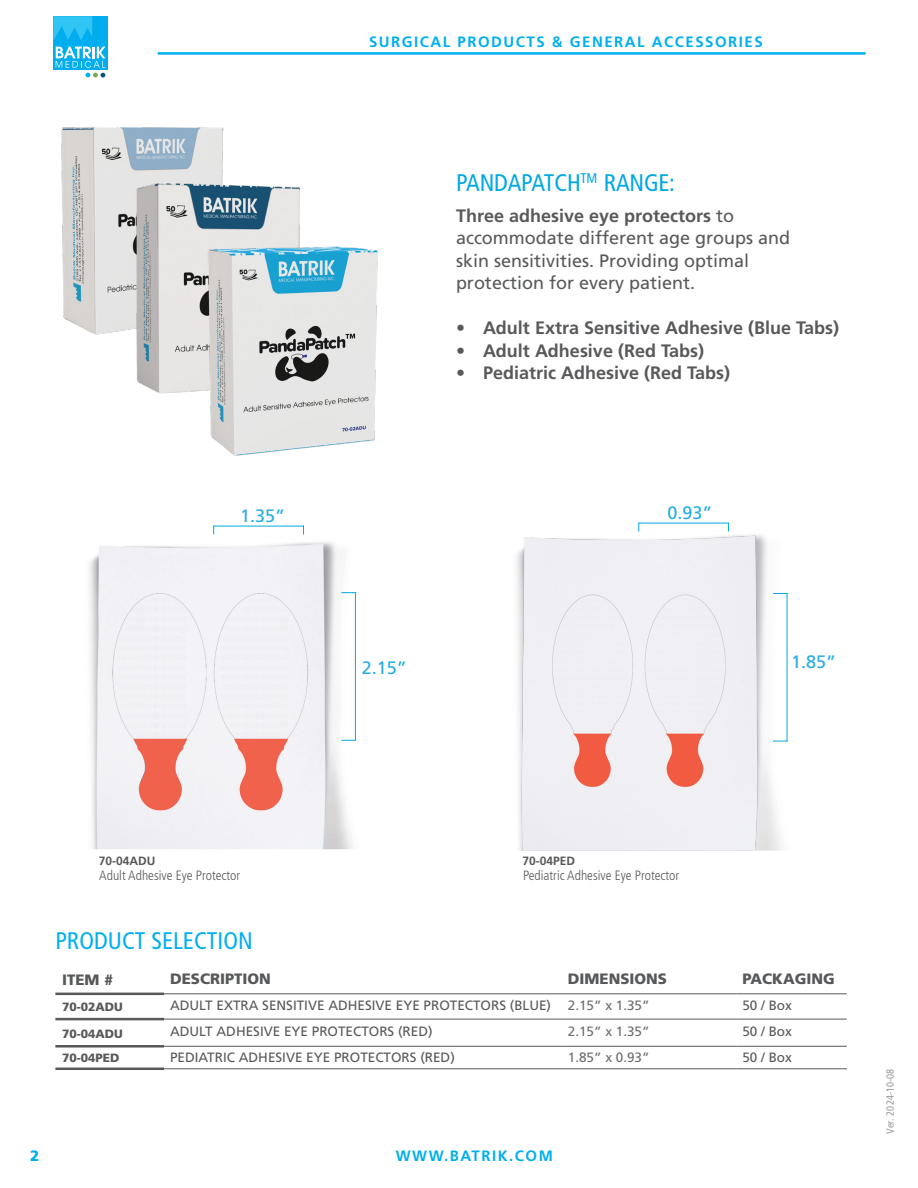
<style>
.page{position:relative;width:918px;height:1188px;background:#fff}
.page>*{position:absolute;margin:0;border:0;box-sizing:border-box;transform-origin:0 0}
.Sub-Title___A{font:condensed 24px "Frutiger LT Std";letter-spacing:-.01em;color:#00a8e2}
.Sub-Title___B_Chart{font:condensed 24px "Frutiger LT Std";color:#00afef}
.Sub-Title___A-2{font:18px/22.5px "Frutiger LT Std";color:#58595b}
.t1{font:700 18px "Frutiger LT Std";color:#58595b}
.t2{font:18px "Frutiger LT Std";color:#25ace3}
.t3{font:700 15px "Frutiger LT Std";letter-spacing:.1em;color:#00afef}
.t4{font:900 15px "Frutiger LT Std";color:#57585a}
.t5{font:900 15px "Frutiger LT Std";color:#00afef}
.t6{font:13.5px "Frutiger LT Std";color:#57585a}
.t7{font:300 condensed 13.5px "Frutiger LT Std";color:#59595c}
.t8{font:13.5px "Frutiger LT Std";color:#6c6d70}
.t9{font:900 12px "Frutiger LT Std";color:#57585a}
.t10{font:700 12px "Frutiger LT Std";color:#57585a}
.Sub-Title___B_Chart-2{font:condensed 10.5px "Frutiger LT Std";color:#97999c}
.s1{font-weight:700}
</style>
<div class="page">
<div style="left:53px;top:16px;width:55px;height:54px;background:#00aeef"></div>
<svg style="left:56px;top:47px;width:49px;height:30px"></svg>
<svg style="left:53px;top:16px;width:39px;height:24px"></svg>
<div style="left:158px;top:52px;width:708px;height:3px;background:#6fa84f;border:2px solid #00afef"></div>
<hr style="left:55px;top:993px;width:109px;height:2px;background:#57585a">
<hr style="left:164px;top:993px;width:398px;height:1px;background:#57585a">
<hr style="left:562px;top:993px;width:174px;height:1px;background:#57585a">
<hr style="left:736px;top:993px;width:111px;height:1px;background:#57585a">
<hr style="left:55px;top:1018px;width:109px;height:2px;background:#57585a">
<hr style="left:164px;top:1019px;width:398px;height:1px;background:#57585a">
<hr style="left:562px;top:1019px;width:174px;height:1px;background:#57585a">
<hr style="left:736px;top:1019px;width:111px;height:1px;background:#57585a">
<hr style="left:55px;top:1045px;width:109px;height:3px;background:#57585a">
<hr style="left:164px;top:1046px;width:398px;height:1px;background:#57585a">
<hr style="left:562px;top:1046px;width:174px;height:1px;background:#57585a">
<hr style="left:736px;top:1046px;width:111px;height:1px;background:#57585a">
<hr style="left:55px;top:1068px;width:109px;height:2px;background:#57585a">
<hr style="left:164px;top:1068px;width:398px;height:1px;background:#57585a">
<hr style="left:562px;top:1068px;width:174px;height:1px;background:#57585a">
<hr style="left:736px;top:1068px;width:111px;height:1px;background:#57585a">
<img style="left:89px;top:542px;width:268px;height:308px">
<hr style="left:355px;top:593px;width:1px;height:147px;background:#00a8e2">
<svg style="left:341px;top:740px;width:15px;height:1px"></svg>
<svg style="left:341px;top:592px;width:15px;height:1px"></svg>
<hr style="left:214px;top:526px;width:90px;height:1px;background:#00a8e2">
<img style="left:516px;top:522px;width:271px;height:329px">
<hr style="left:787px;top:593px;width:1px;height:148px;background:#00a8e2">
<svg style="left:773px;top:741px;width:15px;height:1px"></svg>
<svg style="left:773px;top:593px;width:15px;height:1px"></svg>
<hr style="left:639px;top:523px;width:90px;height:1px;background:#00a8e2">
<img style="left:61px;top:126px;width:163px;height:209px">
<img style="left:110px;top:154px;width:191px;height:240px">
<img style="left:171px;top:195px;width:207px;height:261px">
<p class="t2" style="left:240px;top:505px;width:47px">1.35”</p>
<p class="t3" style="left:369px;top:33px;width:395px">SURGICAL PRODUCTS &amp; GENERAL ACCESSORIES</p>
<p class="Sub-Title___A" style="left:456px;top:169px;width:221px">PANDAPATCH<sup>TM</sup> RANGE:</p>
<p class="Sub-Title___A-2" style="left:456px;top:204px;width:336px"><span class="s1">Three adhesive eye protectors</span> to accommodate different age groups and skin sensitivities. Providing optimal protection for every patient.</p>
<p class="t1" style="left:456px;top:317px;width:385px">• Adult Extra Sensitive Adhesive (Blue Tabs)</p>
<p class="t1" style="left:456px;top:340px;width:250px">• Adult Adhesive (Red Tabs)</p>
<p class="t1" style="left:456px;top:362px;width:276px">• Pediatric Adhesive (Red Tabs)</p>
<p class="t2" style="left:362px;top:658px;width:47px">2.15”</p>
<p class="t2" style="left:667px;top:502px;width:47px">0.93”</p>
<p class="t2" style="left:791px;top:652px;width:47px">1.85”</p>
<p class="t10" style="left:99px;top:853px;width:58px">70-04ADU</p>
<p class="t7" style="left:99px;top:868px;width:143px">Adult Adhesive Eye Protector</p>
<p class="Sub-Title___B_Chart" style="left:55px;top:926px;width:199px">PRODUCT SELECTION</p>
<p class="t10" style="left:523px;top:853px;width:54px">70-04PED</p>
<p class="t7" style="left:523px;top:868px;width:158px">Pediatric Adhesive Eye Protector</p>
<p class="t4" style="left:62px;top:971px;width:53px">ITEM #</p>
<p class="t4" style="left:170px;top:970px;width:102px">DESCRIPTION</p>
<p class="t4" style="left:568px;top:970px;width:101px">DIMENSIONS</p>
<p class="t4" style="left:742px;top:970px;width:94px">PACKAGING</p>
<p class="t9" style="left:62px;top:1000px;width:62px">70-02ADU</p>
<p class="t6" style="left:170px;top:997px;width:383px">ADULT EXTRA SENSITIVE ADHESIVE EYE PROTECTORS (BLUE)</p>
<p class="t8" style="left:568px;top:997px;width:83px">2.15” x 1.35”</p>
<p class="t6" style="left:742px;top:997px;width:51px">50 / Box</p>
<p class="t9" style="left:62px;top:1026px;width:62px">70-04ADU</p>
<p class="t6" style="left:170px;top:1024px;width:264px">ADULT ADHESIVE EYE PROTECTORS (RED)</p>
<p class="t8" style="left:568px;top:1024px;width:83px">2.15” x 1.35”</p>
<p class="t6" style="left:742px;top:1024px;width:51px">50 / Box</p>
<p class="t9" style="left:62px;top:1051px;width:59px">70-04PED</p>
<p class="t6" style="left:170px;top:1050px;width:286px">PEDIATRIC ADHESIVE EYE PROTECTORS (RED)</p>
<p class="t8" style="left:568px;top:1050px;width:83px">1.85” x 0.93”</p>
<p class="t6" style="left:742px;top:1050px;width:51px">50 / Box</p>
<p class="t5" style="left:30px;top:1147px;width:11px">2</p>
<p class="t3" style="left:396px;top:1147px;width:159px">WWW.BATRIK.COM</p>
<p class="Sub-Title___B_Chart-2" style="left:884px;top:1134px;width:66px;rotate:-90deg">Ver. 2024-10-08</p>
</div>
